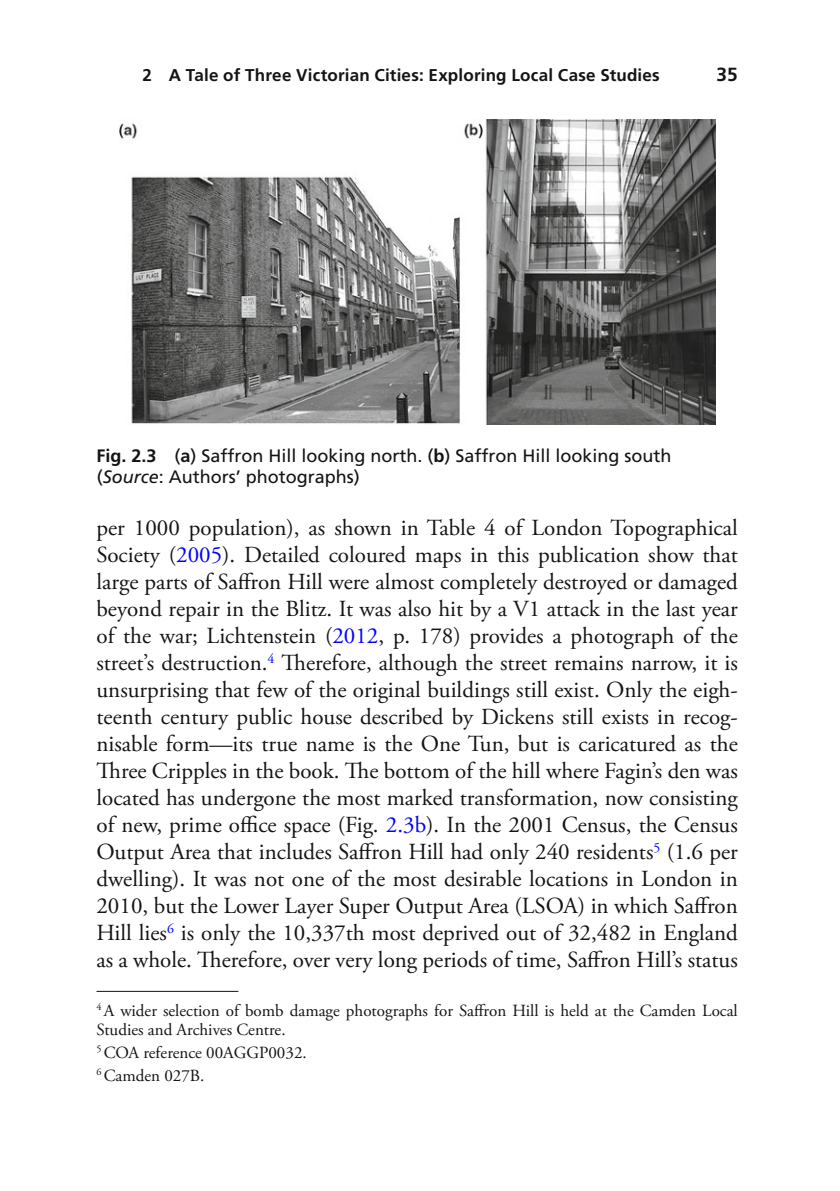
<style>
.page{position:relative;width:840px;height:1191px;background:#fff}
.page>*{position:absolute;margin:0;border:0;box-sizing:border-box;transform-origin:0 0}
.t1{font:23px/27px "Ndggdq A Garamond Pro";color:#131413;text-align:justify}
.t2{font:700 19px "Lsjlhy Frutiger LT Std";color:#131413}
.t3{font:18px/21px "Rydxgx Frutiger LT Std";color:#131413}
.t4{font:17px/19px "Ndggdq A Garamond Pro";color:#131413}
.t5{font:700 17px "Lsjlhy Frutiger LT Std";letter-spacing:.01em;color:#131413}
.s1{font-family:"Lsjlhy Frutiger LT Std";font-weight:700}
.s2{font-family:"Hwxnhl Frutiger LT Std";font-style:italic}
.s3{color:#00f}
</style>
<div class="page">
<hr style="left:96px;top:991px;width:142px;height:1px;background:#131413">
<img style="left:119px;top:119px;width:595px;height:305px">
<p class="t5" style="left:142px;top:69px;width:518px">2 A Tale of Three Victorian Cities: Exploring Local Case Studies</p>
<p class="t2" style="left:716px;top:67px;width:23px">35</p>
<p class="t3" style="left:96px;top:446px;width:576px"><span class="s1">Fig. 2.3</span> ( <span class="s1">a</span>) Saffron Hill looking north. ( <span class="s1">b</span>) Saffron Hill looking south ( <span class="s2">Source</span>: Authors’ photographs)</p>
<p class="t1" style="left:96px;top:516px;width:642px">per 1000 population), as shown in Table 4 of London Topographical Society ( <span class="s3">2005</span> ). Detailed coloured maps in this publication show that large parts of Saffron Hill were almost completely destroyed or damaged beyond repair in the Blitz. It was also hit by a V1 attack in the last year of the war; Lichtenstein ( <span class="s3">2012</span> , p. 178) provides a photograph of the street’s destruction. <sup>4</sup> Therefore, although the street remains narrow, it is unsurprising that few of the original buildings still exist. Only the eigh&shy;teenth century public house described by Dickens still exists in recog&shy;nisable form—its true name is the One Tun, but is caricatured as the Three Cripples in the book. The bottom of the hill where Fagin’s den was located has undergone the most marked transformation, now consisting of new, prime office space (Fig. <span class="s3">2.3b</span> ). In the 2001 Census, the Census Output Area that includes Saffron Hill had only 240 residents <sup>5</sup> (1.6 per dwelling). It was not one of the most desirable locations in London in 2010, but the Lower Layer Super Output Area (LSOA) in which Saffron Hill lies <sup>6</sup> is only the 10,337th most deprived out of 32,482 in England as a whole. Therefore, over very long periods of time, Saffron Hill’s status</p>
<p class="t4" style="left:96px;top:1002px;width:642px"><sup>4</sup> A wider selection of bomb damage photographs for Saffron Hill is held at the Camden Local<br>Studies and Archives Centre.</p>
<p class="t4" style="left:96px;top:1042px;width:212px;line-height:23px"><sup>5</sup> COA reference 00AGGP0032.<br><sup>6</sup> Camden 027B.</p>
</div>
